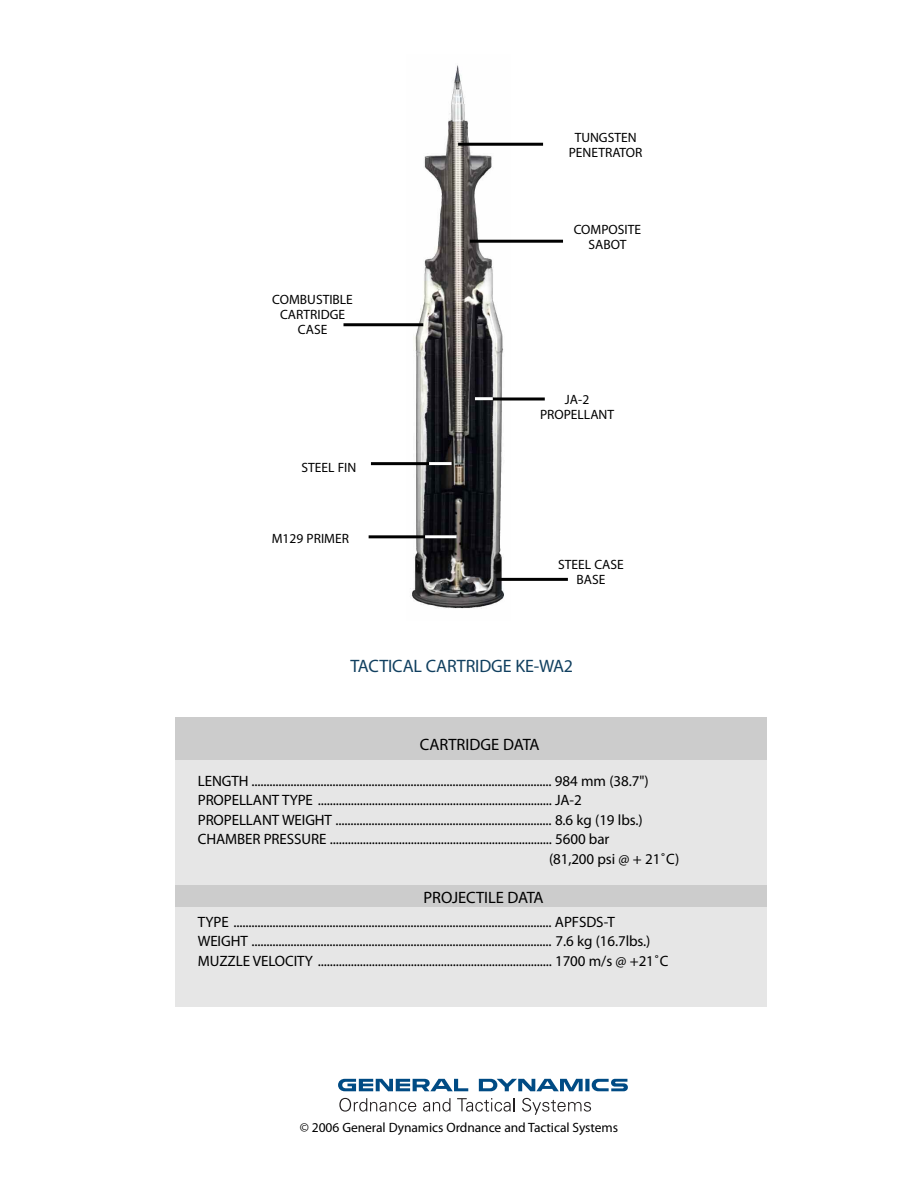
<style>
.page{position:relative;width:918px;height:1188px;background:#fff}
.page>*{position:absolute;margin:0;border:0;box-sizing:border-box;transform-origin:0 0}
.t1{font:18px "Myriad Pro";letter-spacing:-.01em;color:#114060}
.t2{font:16.5px "Myriad Pro";letter-spacing:-.01em;color:#000}
.t3{font:15px/19.5px "Myriad Pro";letter-spacing:-.005em;color:#000}
.t4{font:13.5px/15px "Myriad Pro";color:#000;text-align:center}
</style>
<div class="page">
<div style="left:176px;top:720px;width:591px;height:287px;background:#e6e6e6"></div>
<div style="left:176px;top:885px;width:591px;height:22px;background:#ccc"></div>
<div style="left:176px;top:718px;width:591px;height:42px;background:#ccc"></div>
<img style="left:407px;top:65px;width:104px;height:544px">
<hr style="left:344px;top:323px;width:79px;height:3px;background:#000">
<hr style="left:371px;top:462px;width:79px;height:3px;background:#000">
<hr style="left:369px;top:535px;width:87px;height:3px;background:#000">
<hr style="left:458px;top:143px;width:85px;height:3px;background:#000">
<hr style="left:470px;top:240px;width:93px;height:3px;background:#000">
<hr style="left:483px;top:398px;width:62px;height:2px;background:#000">
<hr style="left:497px;top:578px;width:71px;height:3px;background:#000">
<hr style="left:475px;top:397px;width:18px;height:3px;background:#fff">
<hr style="left:429px;top:462px;width:23px;height:3px;background:#fff">
<hr style="left:425px;top:535px;width:32px;height:3px;background:#fff">
<svg style="left:338px;top:1079px;width:290px;height:12px"></svg>
<svg style="left:339px;top:1098px;width:77px;height:14px"></svg>
<svg style="left:423px;top:1098px;width:28px;height:14px"></svg>
<svg style="left:457px;top:1098px;width:58px;height:14px"></svg>
<svg style="left:522px;top:1098px;width:69px;height:17px"></svg>
<p class="t4" style="left:569px;top:131px;width:75px">TUNGSTEN<br>PENETRATOR</p>
<p class="t4" style="left:272px;top:293px;width:82px">COMBUSTIBLE<br>CARTRIDGE<br>CASE</p>
<p class="t4" style="left:302px;top:461px;width:56px">STEEL FIN</p>
<p class="t4" style="left:272px;top:532px;width:79px">M129 PRIMER</p>
<p class="t4" style="left:574px;top:223px;width:69px">COMPOSITE<br>SABOT</p>
<p class="t4" style="left:540px;top:393px;width:76px">JA-2<br>PROPELLANT</p>
<p class="t4" style="left:558px;top:558px;width:67px">STEEL CASE<br>BASE</p>
<p class="t1" style="left:350px;top:659px;width:224px">TACTICAL CARTRIDGE KE-WA2</p>
<p class="t2" style="left:420px;top:738px;width:122px">CARTRIDGE DATA</p>
<p class="t3" style="left:198px;top:772px;width:452px">LENGTH .................................................................................................... 984 mm (38.7")</p>
<p class="t3" style="left:198px;top:792px;width:386px">PROPELLANT TYPE .............................................................................. JA-2</p>
<p class="t3" style="left:198px;top:811px;width:446px">PROPELLANT WEIGHT ........................................................................ 8.6 kg (19 lbs.)</p>
<p class="t3" style="left:198px;top:831px;width:413px">CHAMBER PRESSURE .......................................................................... 5600 bar</p>
<p class="t3" style="left:549px;top:850px;width:132px">(81,200 psi @ + 21˚C)</p>
<p class="t2" style="left:424px;top:891px;width:122px">PROJECTILE DATA</p>
<p class="t3" style="left:198px;top:913px;width:472px">TYPE .......................................................................................................... APFSDS-T<br>WEIGHT .................................................................................................... 7.6 kg (16.7lbs.)<br>MUZZLE VELOCITY .............................................................................. 1700 m/s @ +21˚C</p>
<p class="t4" style="left:300px;top:1121px;width:320px">© 2006 General Dynamics Ordnance and Tactical Systems</p>
</div>
